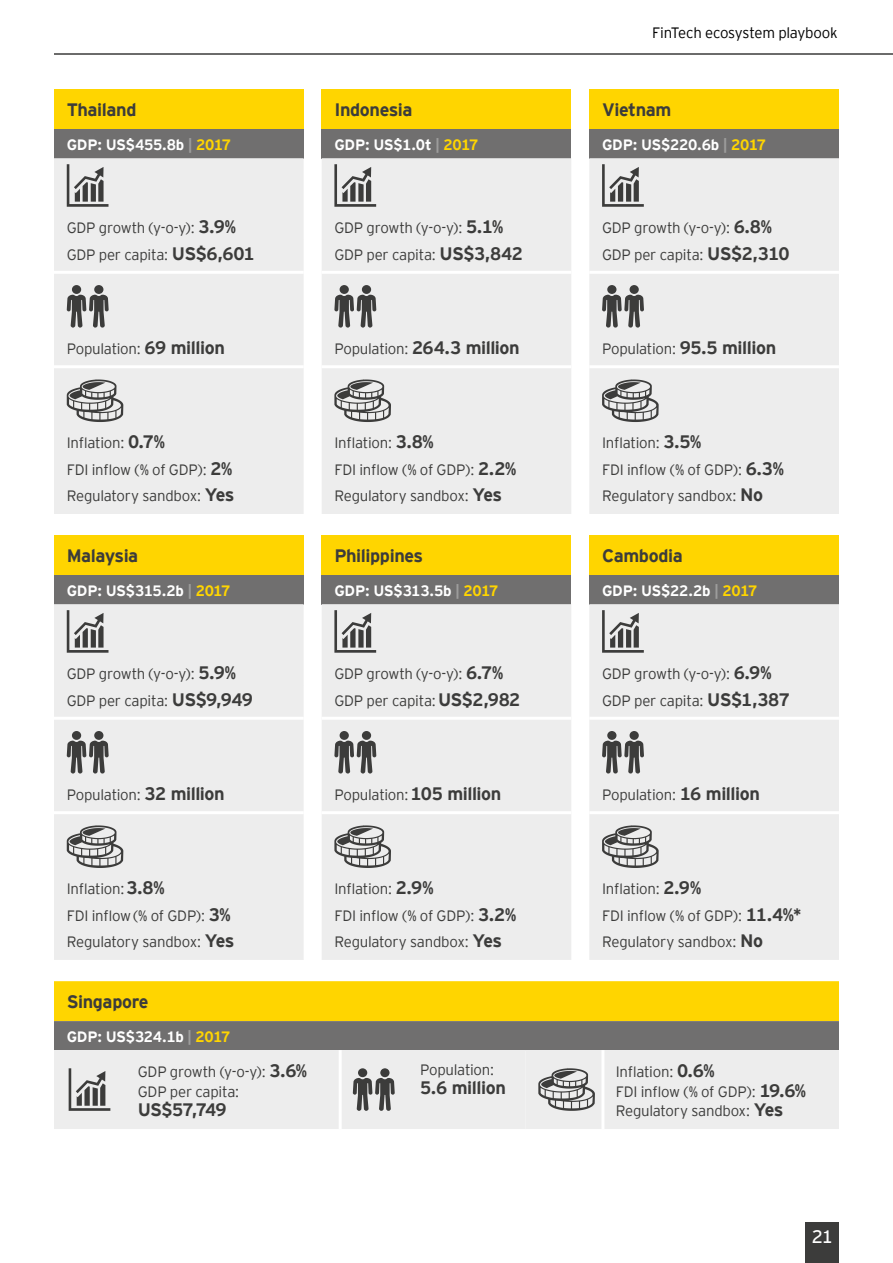
<style>
.page{position:relative;width:893px;height:1263px;background:#fff}
.page>*{position:absolute;margin:0;border:0;box-sizing:border-box;transform-origin:0 0}
.t1{font:700 18px "EY Interstate";letter-spacing:-.025em;color:#3c3c3b}
.t2{font:18px "EY Interstate";color:#fff}
.t3{font:300 15px/26.4px "EY Interstate";letter-spacing:-.015em;color:#3c3c3b}
.t4{font:700 15px "EY Interstate";letter-spacing:-.02em;color:#fff}
.t5{font:300 15px "EY Interstate";letter-spacing:-.015em;color:#000}
.s1{color:#9d9d9c}
.s2{color:#ffd500}
.s3{font-weight:700;font-size:18px}
.s4{font-weight:300;font-size:15px}
</style>
<div class="page">
<hr style="left:54px;top:53px;width:839px;height:2px;background:#3c3c3b">
<div style="left:806px;top:1222px;width:33px;height:41px;background:#3c3c3b"></div>
<div style="left:54px;top:89px;width:250px;height:40px;background:#ffd500"></div>
<div style="left:54px;top:129px;width:250px;height:29px;background:#706f6f"></div>
<div style="left:54px;top:274px;width:250px;height:240px;background:#ededed"></div>
<hr style="left:54px;top:365px;width:250px;height:3px;background:#fff">
<div style="left:54px;top:158px;width:250px;height:113px;background:#ededed"></div>
<div style="left:72px;top:285px;width:9px;height:9px;background:#3c3c3b;border-radius:50%"></div>
<div style="left:94px;top:285px;width:9px;height:9px;background:#3c3c3b;border-radius:50%"></div>
<svg style="left:67px;top:295px;width:42px;height:33px"></svg>
<svg style="left:67px;top:379px;width:56px;height:43px;background:#aaa"></svg>
<div style="left:322px;top:89px;width:249px;height:40px;background:#ffd500"></div>
<div style="left:322px;top:129px;width:249px;height:29px;background:#706f6f"></div>
<div style="left:322px;top:274px;width:249px;height:240px;background:#ededed"></div>
<hr style="left:322px;top:365px;width:249px;height:3px;background:#fff">
<div style="left:322px;top:158px;width:249px;height:113px;background:#ededed"></div>
<div style="left:340px;top:285px;width:9px;height:9px;background:#3c3c3b;border-radius:50%"></div>
<div style="left:362px;top:285px;width:9px;height:9px;background:#3c3c3b;border-radius:50%"></div>
<svg style="left:334px;top:295px;width:42px;height:33px"></svg>
<svg style="left:334px;top:379px;width:57px;height:43px;background:#ababab"></svg>
<div style="left:589px;top:89px;width:250px;height:40px;background:#ffd500"></div>
<div style="left:589px;top:129px;width:250px;height:29px;background:#706f6f"></div>
<div style="left:589px;top:274px;width:250px;height:240px;background:#ededed"></div>
<hr style="left:589px;top:365px;width:250px;height:3px;background:#fff">
<div style="left:589px;top:158px;width:250px;height:113px;background:#ededed"></div>
<div style="left:607px;top:285px;width:9px;height:9px;background:#3c3c3b;border-radius:50%"></div>
<div style="left:629px;top:285px;width:10px;height:9px;background:#3c3c3b;border-radius:50%"></div>
<svg style="left:602px;top:295px;width:42px;height:33px"></svg>
<svg style="left:602px;top:379px;width:57px;height:43px;background:#ababab"></svg>
<div style="left:322px;top:535px;width:249px;height:40px;background:#ffd500"></div>
<div style="left:322px;top:575px;width:249px;height:29px;background:#706f6f"></div>
<div style="left:322px;top:720px;width:249px;height:240px;background:#ededed"></div>
<hr style="left:322px;top:811px;width:249px;height:3px;background:#fff">
<div style="left:322px;top:604px;width:249px;height:113px;background:#ededed"></div>
<div style="left:340px;top:731px;width:9px;height:9px;background:#3c3c3b;border-radius:50%"></div>
<div style="left:362px;top:731px;width:9px;height:9px;background:#3c3c3b;border-radius:50%"></div>
<svg style="left:334px;top:741px;width:42px;height:32px"></svg>
<svg style="left:334px;top:825px;width:57px;height:43px;background:#ababab"></svg>
<div style="left:589px;top:535px;width:250px;height:40px;background:#ffd500"></div>
<div style="left:589px;top:575px;width:250px;height:29px;background:#706f6f"></div>
<div style="left:589px;top:720px;width:250px;height:240px;background:#ededed"></div>
<hr style="left:589px;top:811px;width:250px;height:3px;background:#fff">
<div style="left:589px;top:604px;width:250px;height:113px;background:#ededed"></div>
<div style="left:607px;top:731px;width:9px;height:9px;background:#3c3c3b;border-radius:50%"></div>
<div style="left:629px;top:731px;width:10px;height:9px;background:#3c3c3b;border-radius:50%"></div>
<svg style="left:602px;top:741px;width:42px;height:32px"></svg>
<svg style="left:602px;top:825px;width:57px;height:43px;background:#ababab"></svg>
<div style="left:54px;top:535px;width:250px;height:40px;background:#ffd500"></div>
<div style="left:54px;top:575px;width:250px;height:29px;background:#706f6f"></div>
<div style="left:54px;top:720px;width:250px;height:240px;background:#ededed"></div>
<hr style="left:54px;top:811px;width:250px;height:3px;background:#fff">
<div style="left:54px;top:604px;width:250px;height:113px;background:#ededed"></div>
<div style="left:72px;top:731px;width:9px;height:9px;background:#3c3c3b;border-radius:50%"></div>
<div style="left:94px;top:731px;width:9px;height:9px;background:#3c3c3b;border-radius:50%"></div>
<svg style="left:67px;top:741px;width:42px;height:32px"></svg>
<svg style="left:67px;top:825px;width:56px;height:43px;background:#aaa"></svg>
<svg style="left:54px;top:981px;width:785px;height:148px;background:#d4c990"></svg>
<p class="t1" style="left:67px;top:97px;width:71px">Thailand</p>
<p class="t4" style="left:67px;top:134px;width:166px">GDP: US$455.8b <span class="s1">|</span> <span class="s2">2017</span></p>
<p class="t3" style="left:67px;top:214px;width:189px">GDP growth (y-o-y): <span class="s3">3.9%<br></span>GDP per capita: <span class="s3">US$6,601</span></p>
<p class="t3" style="left:67px;top:335px;width:160px">Population: <span class="s3">69 million</span></p>
<p class="t1" style="left:334px;top:97px;width:80px">Indonesia</p>
<p class="t4" style="left:334px;top:134px;width:146px">GDP: US$1.0t <span class="s1">|</span> <span class="s2">2017</span></p>
<p class="t3" style="left:334px;top:214px;width:190px">GDP growth (y-o-y): <span class="s3">5.1%<br></span>GDP per capita: <span class="s3">US$3,842</span></p>
<p class="t1" style="left:334px;top:335px;width:187px"><span class="s4">Population:</span> 264.3 million</p>
<p class="t3" style="left:67px;top:429px;width:169px">Inflation: <span class="s3">0.7%<br></span>FDI inflow (% of GDP): <span class="s3">2%<br></span>Regulatory sandbox: <span class="s3">Yes</span></p>
<p class="t1" style="left:67px;top:543px;width:73px">Malaysia</p>
<p class="t4" style="left:67px;top:579px;width:165px">GDP: US$315.2b <span class="s1">|</span> <span class="s2">2017</span></p>
<p class="t3" style="left:67px;top:660px;width:188px">GDP growth (y-o-y): <span class="s3">5.9%<br></span>GDP per capita: <span class="s3">US$9,949</span></p>
<p class="t3" style="left:67px;top:780px;width:160px">Population: <span class="s3">32 million</span></p>
<p class="t3" style="left:334px;top:429px;width:184px">Inflation: <span class="s3">3.8%<br></span>FDI inflow (% of GDP): <span class="s3">2.2%<br></span>Regulatory sandbox: <span class="s3">Yes</span></p>
<p class="t1" style="left:334px;top:543px;width:90px">Philippines</p>
<p class="t4" style="left:334px;top:579px;width:165px">GDP: US$313.5b <span class="s1">|</span> <span class="s2">2017</span></p>
<p class="t3" style="left:334px;top:660px;width:188px">GDP growth (y-o-y): <span class="s3">6.7%<br></span>GDP per capita:<span class="s3">US$2,982</span></p>
<p class="t3" style="left:334px;top:780px;width:169px">Population:<span class="s3">105 million</span></p>
<p class="t3" style="left:67px;top:875px;width:169px">Inflation:<span class="s3">3.8%<br></span>FDI inflow(% of GDP): <span class="s3">3%<br></span>Regulatory sandbox: <span class="s3">Yes</span></p>
<p class="t1" style="left:67px;top:989px;width:83px">Singapore</p>
<p class="t4" style="left:67px;top:1025px;width:165px">GDP: US$324.1b <span class="s1">|</span> <span class="s2">2017</span></p>
<p class="t3" style="left:138px;top:1061px;width:171px;line-height:19.5px">GDP growth (y-o-y): <span class="s3">3.6%<br></span>GDP per capita:</p>
<p class="t1" style="left:138px;top:1097px;width:91px">US$57,749</p>
<p class="t3" style="left:334px;top:875px;width:183px">Inflation: <span class="s3">2.9%<br></span>FDI inflow (% of GDP): <span class="s3">3.2%<br></span>Regulatory sandbox: <span class="s3">Yes</span></p>
<p class="t3" style="left:420px;top:1055px;width:76px">Population:</p>
<p class="t1" style="left:420px;top:1075px;width:87px">5.6 million</p>
<p class="t5" style="left:652px;top:22px;width:187px">FinTech ecosystem playbook</p>
<p class="t1" style="left:602px;top:97px;width:71px">Vietnam</p>
<p class="t4" style="left:602px;top:134px;width:165px">GDP: US$220.6b <span class="s1">|</span> <span class="s2">2017</span></p>
<p class="t3" style="left:602px;top:214px;width:189px">GDP growth (y-o-y): <span class="s3">6.8%<br></span>GDP per capita: <span class="s3">US$2,310</span></p>
<p class="t3" style="left:602px;top:335px;width:176px">Population: <span class="s3">95.5 million</span></p>
<p class="t3" style="left:602px;top:429px;width:183px">Inflation: <span class="s3">3.5%<br></span>FDI inflow (% of GDP): <span class="s3">6.3%<br></span>Regulatory sandbox: <span class="s3">No</span></p>
<p class="t1" style="left:602px;top:543px;width:82px">Cambodia</p>
<p class="t4" style="left:602px;top:579px;width:157px">GDP: US$22.2b <span class="s1">|</span> <span class="s2">2017</span></p>
<p class="t3" style="left:602px;top:660px;width:189px">GDP growth (y-o-y): <span class="s3">6.9%<br></span>GDP per capita: <span class="s3">US$1,387</span></p>
<p class="t3" style="left:602px;top:780px;width:159px">Population: <span class="s3">16 million</span></p>
<p class="t3" style="left:602px;top:875px;width:201px">Inflation: <span class="s3">2.9%<br></span>FDI inflow (% of GDP): <span class="s3">11.4%*<br></span>Regulatory sandbox: <span class="s3">No</span></p>
<p class="t3" style="left:616px;top:1061px;width:192px;line-height:19.5px">Inflation: <span class="s3">0.6%<br></span>FDI inflow (% of GDP): <span class="s3">19.6%<br></span>Regulatory sandbox: <span class="s3">Yes</span></p>
<p class="t2" style="left:812px;top:1224px;width:23px">21</p>
</div>
